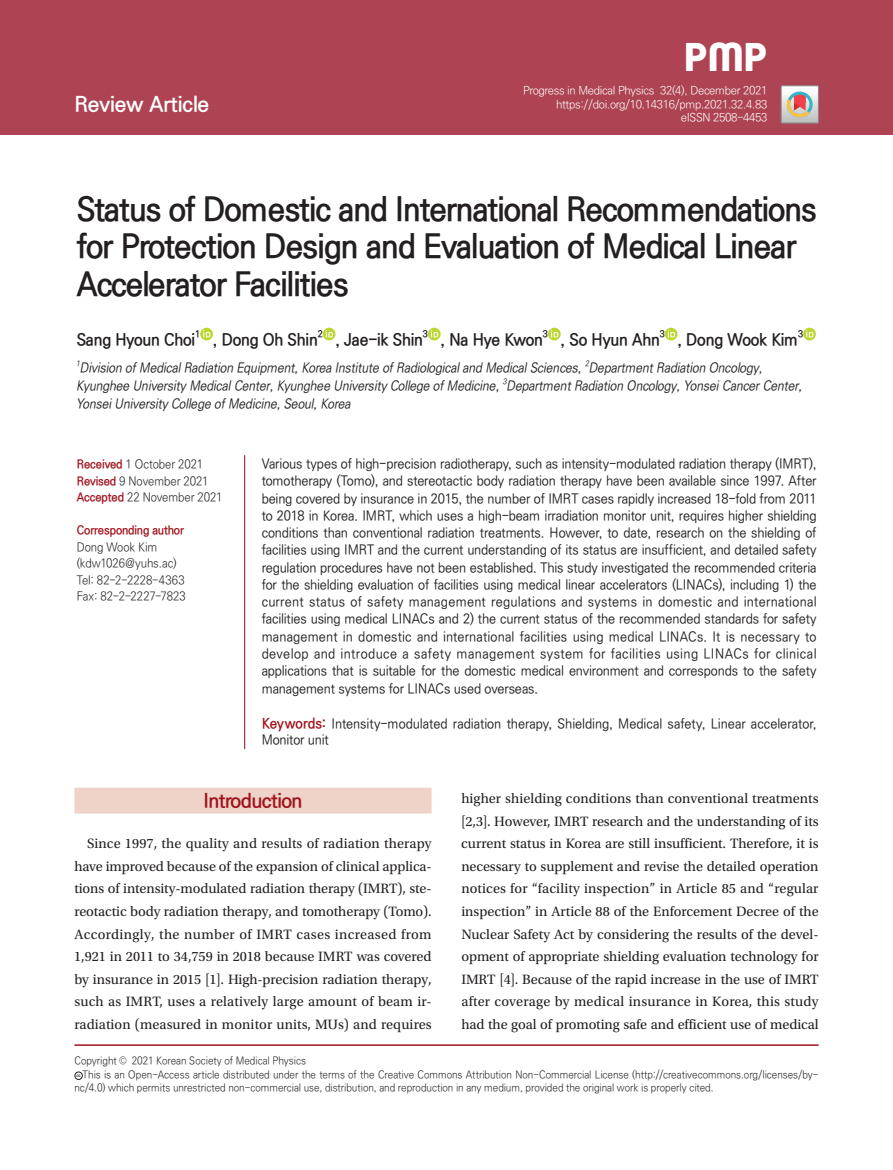
<style>
.page{position:relative;width:893px;height:1170px;background:#fff}
.page>*{position:absolute;margin:0;border:0;box-sizing:border-box;transform-origin:0 0}
.t1{font:700 39px "Clemente P Dam";color:#fff}
.t2{font:33px/37.5px "Ko Pub Dotum PB";letter-spacing:-.03em;color:#231f20;scale:.95 1}
.t3{font:21px "Ko Pub Dotum PB";color:#fff}
.t4{font:19.5px "Ko Pub Dotum PB";letter-spacing:-.025em;color:#a1131d}
.t5{font:16.5px "Ko Pub Dotum PB";letter-spacing:-.01em;color:#231f20;scale:.95 1}
.t6{font:14.25px/22.5px "Utopia Std";color:#231f20;text-align:justify}
.t7{font:13.5px/17.2px "Ko Pub Dotum PM";letter-spacing:-.01em;color:#231f20;text-align:justify;scale:.94 1}
.t8{font:italic 13.5px "Ko Pub Dotum PM";color:#231f20;scale:.9 1}
.t9{font:12px/16.5px "Ko Pub Dotum PL";letter-spacing:-.005em;color:#231f20;scale:.94 1}
.t10{font:12px "Ko Pub Dotum PB";letter-spacing:-.01em;color:#a1131d;scale:.94 1}
.t11{font:11.25px/13.5px "Ko Pub Dotum PL";letter-spacing:-.03em;color:#fff;text-align:right}
.t12{font:10.5px/13.5px "Ko Pub Dotum PL";letter-spacing:-.005em;color:#231f20;scale:.94 1}
.t13{font:9.6px "Ko Pub Dotum PB";color:#231f20;scale:.95 1}
.t14{font:italic 7.8px "Ko Pub Dotum PM";color:#231f20;scale:.9 1}
.t15{font:3.45px "Gothic 725 BT Black A";color:#231f20}
.s1{font-family:"Ko Pub Dotum";font-weight:300}
.s2{font-family:"Ko Pub Dotum PB";color:#a1131d}
.s3{font-family:"Ko Pub Dotum PB";font-size:14.25px;color:#a1131d}
</style>
<div class="page">
<div style="left:0;top:0;width:893px;height:135px;background:#ad4353"></div>
<hr style="left:244px;top:455px;width:1px;height:294px;background:#a1131d">
<svg style="left:200px;top:328px;width:13px;height:12px"></svg>
<svg style="left:203px;top:330px;width:8px;height:7px"></svg>
<svg style="left:323px;top:328px;width:12px;height:12px"></svg>
<svg style="left:326px;top:330px;width:7px;height:7px"></svg>
<svg style="left:428px;top:328px;width:13px;height:12px"></svg>
<svg style="left:431px;top:330px;width:7px;height:7px"></svg>
<svg style="left:548px;top:328px;width:13px;height:12px"></svg>
<svg style="left:551px;top:330px;width:7px;height:7px"></svg>
<svg style="left:665px;top:328px;width:12px;height:12px"></svg>
<svg style="left:668px;top:330px;width:7px;height:7px"></svg>
<svg style="left:803px;top:328px;width:13px;height:12px"></svg>
<svg style="left:806px;top:330px;width:7px;height:7px"></svg>
<hr style="left:74px;top:1044px;width:745px;height:1px;background:#a1131d">
<div style="left:74px;top:1071px;width:9px;height:8px;border:1px solid #231f20;border-radius:50%"></div>
<div style="left:74px;top:787px;width:358px;height:26px;background:#efd3c8"></div>
<div style="left:781px;top:86px;width:38px;height:37px;border:1px solid #888688"></div>
<svg style="left:781px;top:86px;width:37px;height:37px"></svg>
<h3 class="t3" style="left:74px;top:94px;width:137px">Review Article</h3>
<h1 class="t1" style="left:684px;top:34px;width:85px">PMP</h1>
<p class="t11" style="left:523px;top:84px;width:246px">Progress in Medical Physics 32(4), <span class="s1">December</span> 2021 https://doi.org/10.14316/pmp.2021.32.4.83<br>eISSN 2508-4453</p>
<h2 class="t2" style="left:77px;top:192px;width:781px">Status of Domestic and International Recommendations for Protection Design and Evaluation of Medical Linear<br>Accelerator Facilities</h2>
<p class="t5" style="left:77px;top:331px;width:126px">Sang Hyoun Choi</p>
<p class="t13" style="left:195px;top:329px;width:7px">1</p>
<p class="t5" style="left:213px;top:331px;width:112px">, Dong Oh Shin</p>
<p class="t13" style="left:318px;top:329px;width:7px">2</p>
<p class="t5" style="left:335px;top:331px;width:94px">, Jae-ik Shin</p>
<p class="t13" style="left:423px;top:329px;width:7px">3</p>
<p class="t5" style="left:440px;top:331px;width:109px">, Na Hye Kwon</p>
<p class="t13" style="left:543px;top:329px;width:7px">3</p>
<p class="t5" style="left:561px;top:331px;width:106px">, So Hyun Ahn</p>
<p class="t13" style="left:660px;top:329px;width:7px">3</p>
<p class="t5" style="left:677px;top:331px;width:129px">, Dong Wook Kim</p>
<p class="t13" style="left:798px;top:329px;width:7px">3</p>
<p class="t14" style="left:76px;top:359px;width:8px">1</p>
<p class="t8" style="left:80px;top:361px;width:762px">Division of Medical Radiation Equipment, Korea Institute of Radiological and Medical Sciences, Department Radiation Oncology,</p>
<p class="t14" style="left:585px;top:359px;width:8px">2</p>
<p class="t8" style="left:76px;top:379px;width:811px">Kyunghee University Medical Center, Kyunghee University College of Medicine, Department Radiation Oncology, Yonsei Cancer Center,</p>
<p class="t14" style="left:503px;top:377px;width:8px">3</p>
<p class="t8" style="left:76px;top:397px;width:309px">Yonsei University College of Medicine, Seoul, Korea</p>
<p class="t9" style="left:77px;top:456px;width:157px"><span class="s2">Received</span> 1 October 2021<br><span class="s2">Revised</span> 9 November 2021<br><span class="s2">Accepted</span> 22 November 2021</p>
<p class="t10" style="left:77px;top:524px;width:116px">Corresponding author</p>
<p class="t9" style="left:77px;top:539px;width:118px">Dong Wook Kim (kdw1026@yuhs.ac)<br>Tel: 82-2-2228-4363<br>Fax: 82-2-2227-7823</p>
<p class="t7" style="left:262px;top:455px;width:592px">Various types of high-precision radiotherapy, such as intensity-modulated radiation therapy (IMRT), tomotherapy (Tomo), and stereotactic body radiation therapy have been available since 1997. After being covered by insurance in 2015, the number of IMRT cases rapidly increased 18-fold from 2011 to 2018 in Korea. IMRT, which uses a high-beam irradiation monitor unit, requires higher shielding conditions than conventional radiation treatments. However, to date, research on the shielding of facilities using IMRT and the current understanding of its status are insufficient, and detailed safety regulation procedures have not been established. This study investigated the recommended criteria for the shielding evaluation of facilities using medical linear accelerators (LINACs), including 1) the current status of safety management regulations and systems in domestic and international facilities using medical LINACs and 2) the current status of the recommended standards for safety management in domestic and international facilities using medical LINACs. It is necessary to develop and introduce a safety management system for facilities using LINACs for clinical applications that is suitable for the domestic medical environment and corresponds to the safety management systems for LINACs used overseas.</p>
<p class="t7" style="left:262px;top:715px;width:592px;line-height:16.6px"><span class="s3">Keywords:</span> Intensity-modulated radiation therapy, Shielding, Medical safety, Linear accelerator,<br>Monitor unit</p>
<h3 class="t4" style="left:203px;top:791px;width:101px">Introduction</h3>
<p class="t6" style="left:74px;top:832px;width:359px;text-indent:13px">Since 1997, the quality and results of radiation therapy have improved because of the expansion of clinical applica&shy;tions of intensity-modulated radiation therapy (IMRT), ste&shy;reotactic body radiation therapy, and tomotherapy (Tomo).<br>Accordingly, the number of IMRT cases increased from 1,921 in 2011 to 34,759 in 2018 because IMRT was covered by insurance in 2015 [1]. High-precision radiation therapy, such as IMRT, uses a relatively large amount of beam ir&shy;radiation (measured in monitor units, MUs) and requires</p>
<p class="t6" style="left:461px;top:787px;width:359px">higher shielding conditions than conventional treatments [2,3]. However, IMRT research and the understanding of its current status in Korea are still insufficient. Therefore, it is necessary to supplement and revise the detailed operation notices for “facility inspection” in Article 85 and “regular inspection” in Article 88 of the Enforcement Decree of the Nuclear Safety Act by considering the results of the devel&shy;opment of appropriate shielding evaluation technology for IMRT [4]. Because of the rapid increase in the use of IMRT after coverage by medical insurance in Korea, this study had the goal of promoting safe and efficient use of medical</p>
<p class="t12" style="left:74px;top:1054px;width:248px">Copyright © 2021 Korean Society of Medical Physics</p>
<p class="t15" style="left:76px;top:1073px;width:6px">CC</p>
<p class="t12" style="left:74px;top:1068px;width:793px;text-indent:8px">This is an Open-Access article distributed under the terms of the Creative Commons Attribution Non-Commercial License (http://creativecommons.org/licenses/by&shy;nc/4.0) which permits unrestricted non-commercial use, distribution, and reproduction in any medium, provided the original work is properly cited.</p>
</div>
